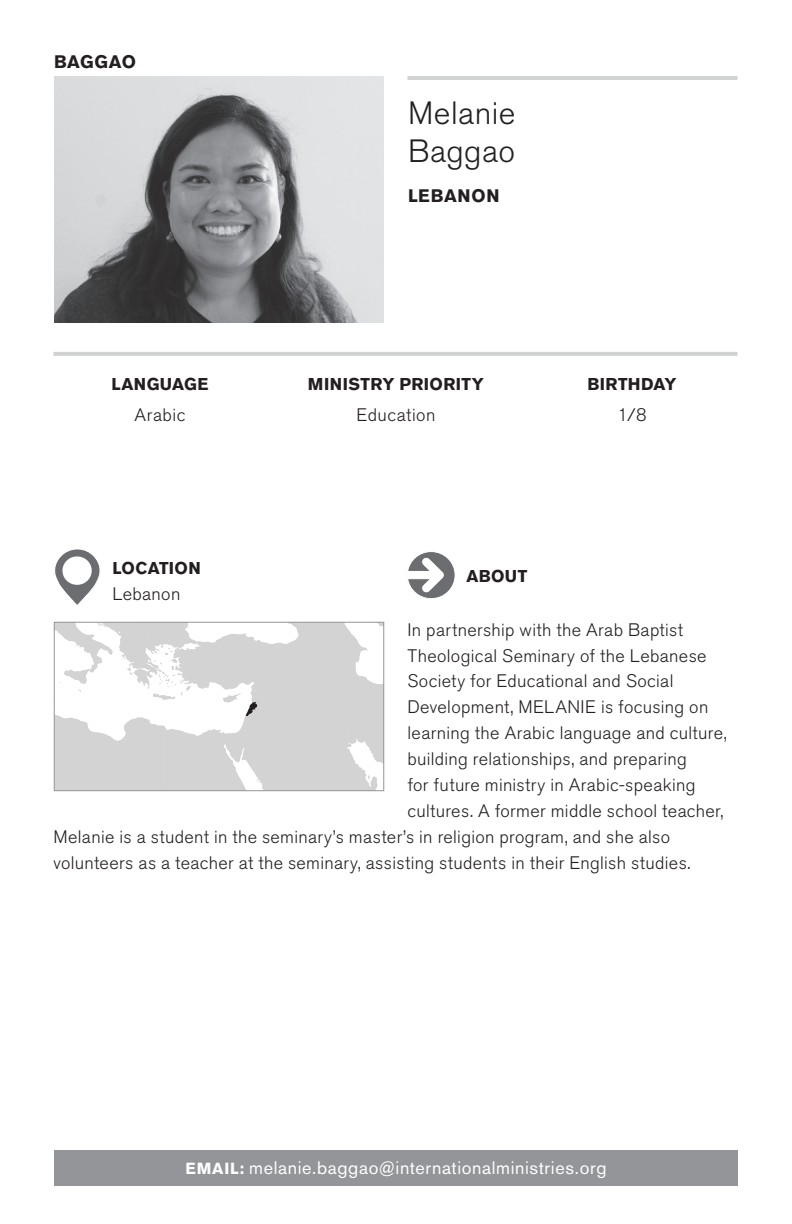
<style>
.page{position:relative;width:792px;height:1224px;background:#fff}
.page>*{position:absolute;margin:0;border:0;box-sizing:border-box;transform-origin:0 0}
.t1{font:300 32px/38px "Akzidenz Grotesk BE";letter-spacing:.015em;color:#231f20}
.t2{font:300 18px "Akzidenz Grotesk BE";letter-spacing:.02em;color:#231f20}
.t3{font:18px "Akzidenz Grotesk BE";letter-spacing:.035em;color:#fff}
.t4{font:700 18px "Akzidenz Grotesk BE";letter-spacing:.04em;color:#231f20}
.t5{font:700 17px "Akzidenz Grotesk BE";letter-spacing:.02em;color:#231f20}
.s1{font-weight:700;font-size:16px}
</style>
<div class="page">
<div style="left:54px;top:1150px;width:684px;height:36px;background:#939598"></div>
<hr style="left:53px;top:352px;width:684px;height:4px;background:#d1d2d4">
<svg style="left:55px;top:549px;width:45px;height:56px"></svg>
<svg style="left:408px;top:552px;width:47px;height:47px"></svg>
<hr style="left:407px;top:76px;width:330px;height:4px;background:#d1d2d4">
<svg style="left:56px;top:624px;width:326px;height:165px"></svg>
<div style="left:54px;top:622px;width:330px;height:169px;border:1px solid #939598"></div>
<img style="left:54px;top:76px;width:330px;height:247px">
<p class="t4" style="left:54px;top:51px;width:84px">BAGGAO</p>
<p class="t5" style="left:112px;top:374px;width:98px">LANGUAGE</p>
<p class="t2" style="left:135px;top:404px;width:52px">Arabic</p>
<p class="t5" style="left:112px;top:558px;width:90px">LOCATION</p>
<p class="t2" style="left:112px;top:584px;width:70px">Lebanon</p>
<h1 class="t1" style="left:408px;top:95px;width:109px">Melanie<br>Baggao</h1>
<p class="t4" style="left:408px;top:185px;width:93px">LEBANON</p>
<p class="t5" style="left:308px;top:374px;width:177px">MINISTRY PRIORITY</p>
<p class="t2" style="left:356px;top:404px;width:81px">Education</p>
<p class="t5" style="left:466px;top:566px;width:62px">ABOUT</p>
<p class="t5" style="left:587px;top:374px;width:91px">BIRTHDAY</p>
<p class="t2" style="left:617px;top:404px;width:31px">1/8</p>
<p class="t2" style="left:407px;top:619px;width:277px">In partnership with the Arab Baptist</p>
<p class="t2" style="left:407px;top:645px;width:301px">Theological Seminary of the Lebanese</p>
<p class="t2" style="left:407px;top:671px;width:267px">Society for Educational and Social</p>
<p class="t2" style="left:407px;top:697px;width:302px">Development, MELANIE is focusing on</p>
<p class="t2" style="left:407px;top:723px;width:321px">learning the Arabic language and culture,</p>
<p class="t2" style="left:407px;top:749px;width:281px">building relationships, and preparing</p>
<p class="t2" style="left:407px;top:775px;width:290px">for future ministry in Arabic-speaking</p>
<p class="t2" style="left:407px;top:801px;width:318px">cultures. A former middle school teacher,</p>
<p class="t2" style="left:53px;top:827px;width:618px">Melanie is a student in the seminary’s master’s in religion program, and she also</p>
<p class="t2" style="left:53px;top:853px;width:639px">volunteers as a teacher at the seminary, assisting students in their English studies.</p>
<p class="t3" style="left:185px;top:1157px;width:422px"><span class="s1">EMAIL:</span> melanie.baggao@internationalministries.org</p>
</div>
